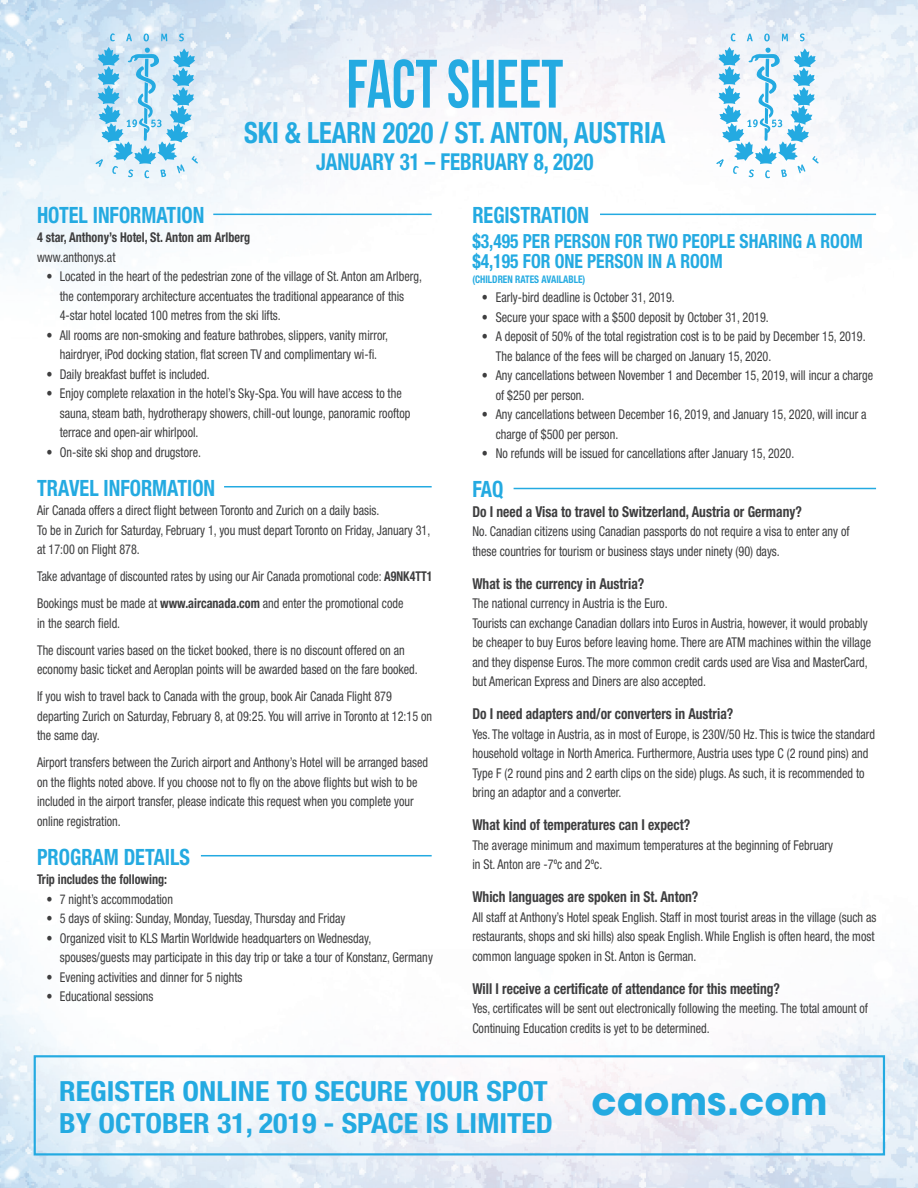
<style>
.page{position:relative;width:918px;height:1188px;background:#fff}
.page>*{position:absolute;margin:0;border:0;box-sizing:border-box;transform-origin:0 0}
.t1{font:68.25px "Bebas Neue";color:#24aae1;scale:.9 1}
.t2{font:700 38.7px "Avant Garde";color:#24aae1}
.t3{font:700 condensed 29.25px "Helvetica Neue";color:#24aae1;scale:.9 1}
.t4{font:700 condensed 27.75px/32px "Helvetica Neue";color:#24aae1;scale:1.08 1}
.t5{font:700 condensed 23.25px "Helvetica Neue";color:#24aae1;scale:.9 1}
.t6{font:700 condensed 22.5px "Helvetica Neue";color:#24aae1;scale:.9 1}
.t7{font:700 condensed 19.5px/19.5px "Helvetica Neue";color:#24aae1;scale:.9 1}
.t8{font:700 condensed 15px "Helvetica Neue";color:#3e3e3f;scale:.9 1}
.t9{font:condensed 13.5px/19.5px "Helvetica Neue";color:#3e3e3f;scale:.9 1}
.t10{font:condensed 13.5px/27px "Helvetica Neue";color:#3e3e3f;scale:.88 1}
.t11{font:700 condensed 13.5px "Helvetica Neue";color:#3e3e3f;scale:.9 1}
.t12{font:700 condensed 10.5px "Helvetica Neue";color:#24aae1;scale:.9 1}
.s1{font-weight:700}
</style>
<div class="page">
<img style="left:0;top:0;width:918px;height:1188px">
<svg style="left:109px;top:33px;width:6px;height:8px"></svg>
<svg style="left:143px;top:34px;width:6px;height:7px"></svg>
<svg style="left:178px;top:33px;width:7px;height:8px"></svg>
<svg style="left:126px;top:34px;width:6px;height:7px"></svg>
<svg style="left:161px;top:34px;width:6px;height:7px"></svg>
<svg style="left:95px;top:47px;width:103px;height:131px;background:#acdaf1"></svg>
<svg style="left:730px;top:33px;width:6px;height:8px"></svg>
<svg style="left:763px;top:34px;width:7px;height:7px"></svg>
<svg style="left:799px;top:33px;width:6px;height:8px"></svg>
<svg style="left:747px;top:34px;width:6px;height:7px"></svg>
<svg style="left:782px;top:34px;width:6px;height:7px"></svg>
<svg style="left:716px;top:47px;width:103px;height:131px"></svg>
<div style="left:34px;top:1055px;width:851px;height:101px;border:2px solid #24aae1"></div>
<hr style="left:213px;top:214px;width:219px;height:1px;background:#24aae1">
<hr style="left:600px;top:214px;width:276px;height:1px;background:#24aae1">
<hr style="left:514px;top:488px;width:362px;height:1px;background:#24aae1">
<hr style="left:224px;top:486px;width:208px;height:1px;background:#24aae1">
<hr style="left:201px;top:855px;width:231px;height:1px;background:#24aae1">
<h1 class="t1" style="left:346px;top:47px;width:242px">FACT SHEET</h1>
<h3 class="t3" style="left:244px;top:114px;width:470px">SKI &amp; LEARN 2020 / ST. ANTON, AUSTRIA</h3>
<h3 class="t5" style="left:316px;top:147px;width:310px">JANUARY 31 – FEBRUARY 8, 2020</h3>
<h3 class="t6" style="left:37px;top:201px;width:188px">HOTEL INFORMATION</h3>
<p class="t11" style="left:37px;top:229px;width:238px">4 star, Anthony’s Hotel, St. Anton am Arlberg</p>
<p class="t9" style="left:37px;top:247px;width:89px">www.anthonys.at</p>
<p class="t9" style="left:60px;top:266px;width:404px;text-indent:-13px">• Located in the heart of the pedestrian zone of the village of St. Anton am Arlberg, the contemporary architecture accentuates the traditional appearance of this<br>4-star hotel located 100 metres from the ski lifts.</p>
<p class="t9" style="left:47px;top:325px;width:381px;text-align:center">• All rooms are non-smoking and feature bathrobes, slippers, vanity mirror, hairdryer, iPod docking station, flat screen TV and complimentary wi-fi.</p>
<p class="t9" style="left:47px;top:364px;width:183px">• Daily breakfast buffet is included.</p>
<p class="t9" style="left:60px;top:383px;width:391px;text-indent:-13px">• Enjoy complete relaxation in the hotel’s Sky-Spa. You will have access to the sauna, steam bath, hydrotherapy showers, chill-out lounge, panoramic rooftop terrace and open-air whirlpool.</p>
<p class="t9" style="left:47px;top:442px;width:173px">• On-site ski shop and drugstore.</p>
<h3 class="t6" style="left:37px;top:474px;width:200px">TRAVEL INFORMATION</h3>
<p class="t9" style="left:37px;top:500px;width:439px">Air Canada offers a direct flight between Toronto and Zurich on a daily basis.<br>To be in Zurich for Saturday, February 1, you must depart Toronto on Friday, January 31, at 17:00 on Flight 878.</p>
<p class="t10" style="left:37px;top:563px;width:451px">Take advantage of discounted rates by using our Air Canada promotional code: <span class="s1">A9NK4TT1<br></span>Bookings must be made at <span class="s1">www.aircanada.com</span> and enter the promotional code</p>
<p class="t9" style="left:37px;top:609px;width:410px;line-height:27px">in the search field.<br>The discount varies based on the ticket booked, there is no discount offered on an</p>
<p class="t9" style="left:37px;top:656px;width:425px;line-height:27px">economy basic ticket and Aeroplan points will be awarded based on the fare booked.<br>If you wish to travel back to Canada with the group, book Air Canada Flight 879</p>
<p class="t9" style="left:37px;top:706px;width:440px">departing Zurich on Saturday, February 8, at 09:25. You will arrive in Toronto at 12:15 on the same day.</p>
<p class="t9" style="left:37px;top:752px;width:436px">Airport transfers between the Zurich airport and Anthony’s Hotel will be arranged based on the flights noted above. If you choose not to fly on the above flights but wish to be included in the airport transfer, please indicate this request when you complete your online registration.</p>
<h3 class="t6" style="left:37px;top:843px;width:171px">PROGRAM DETAILS</h3>
<p class="t11" style="left:37px;top:871px;width:146px">Trip includes the following:</p>
<p class="t9" style="left:47px;top:889px;width:142px">• 7 night’s accommodation</p>
<p class="t9" style="left:47px;top:908px;width:334px">• 5 days of skiing: Sunday, Monday, Tuesday, Thursday and Friday</p>
<p class="t9" style="left:60px;top:928px;width:416px;text-indent:-13px">• Organized visit to KLS Martin Worldwide headquarters on Wednesday, spouses/guests may participate in this day trip or take a tour of Konstanz, Germany</p>
<p class="t9" style="left:47px;top:967px;width:219px">• Evening activities and dinner for 5 nights</p>
<p class="t9" style="left:47px;top:986px;width:120px">• Educational sessions</p>
<h3 class="t6" style="left:472px;top:201px;width:131px">REGISTRATION</h3>
<h3 class="t7" style="left:472px;top:231px;width:435px">$3,495 PER PERSON FOR TWO PEOPLE SHARING A ROOM $4,195 FOR ONE PERSON IN A ROOM</h3>
<p class="t12" style="left:472px;top:272px;width:127px">(CHILDREN RATES AVAILABLE)</p>
<p class="t9" style="left:482px;top:287px;width:216px">• Early-bird deadline is October 31, 2019.</p>
<p class="t9" style="left:482px;top:307px;width:320px">• Secure your space with a $500 deposit by October 31, 2019.</p>
<p class="t9" style="left:496px;top:326px;width:412px;text-indent:-14px">• A deposit of 50% of the total registration cost is to be paid by December 15, 2019.<br>The balance of the fees will be charged on January 15, 2020.</p>
<p class="t9" style="left:496px;top:365px;width:421px;text-indent:-14px">• Any cancellations between November 1 and December 15, 2019, will incur a charge of $250 per person.</p>
<p class="t9" style="left:496px;top:404px;width:414px;text-indent:-14px">• Any cancellations between December 16, 2019, and January 15, 2020, will incur a charge of $500 per person.</p>
<p class="t9" style="left:482px;top:443px;width:349px">• No refunds will be issued for cancellations after January 15, 2020.</p>
<h3 class="t6" style="left:472px;top:475px;width:36px">FAQ</h3>
<p class="t8" style="left:472px;top:502px;width:368px">Do I need a Visa to travel to Switzerland, Austria or Germany?</p>
<p class="t9" style="left:472px;top:521px;width:421px">No. Canadian citizens using Canadian passports do not require a visa to enter any of these countries for tourism or business stays under ninety (90) days.</p>
<p class="t8" style="left:472px;top:574px;width:193px">What is the currency in Austria?</p>
<p class="t9" style="left:472px;top:593px;width:445px">The national currency in Austria is the Euro.<br>Tourists can exchange Canadian dollars into Euros in Austria, however, it would probably be cheaper to buy Euros before leaving home. There are ATM machines within the village and they dispense Euros. The more common credit cards used are Visa and MasterCard, but American Express and Diners are also accepted.</p>
<p class="t8" style="left:472px;top:705px;width:291px">Do I need adapters and/or converters in Austria?</p>
<p class="t9" style="left:472px;top:724px;width:449px">Yes. The voltage in Austria, as in most of Europe, is 230V/50 Hz. This is twice the standard household voltage in North America. Furthermore, Austria uses type C (2 round pins) and Type F (2 round pins and 2 earth clips on the side) plugs. As such, it is recommended to bring an adaptor and a converter.</p>
<p class="t8" style="left:472px;top:816px;width:244px">What kind of temperatures can I expect?</p>
<p class="t9" style="left:472px;top:835px;width:402px">The average minimum and maximum temperatures at the beginning of February in St. Anton are -7ºc and 2ºc.</p>
<p class="t8" style="left:472px;top:888px;width:253px">Which languages are spoken in St. Anton?</p>
<p class="t9" style="left:472px;top:907px;width:451px">All staff at Anthony’s Hotel speak English. Staff in most tourist areas in the village (such as restaurants, shops and ski hills) also speak English. While English is often heard, the most common language spoken in St. Anton is German.</p>
<p class="t8" style="left:472px;top:979px;width:343px">Will I receive a certificate of attendance for this meeting?</p>
<p class="t9" style="left:472px;top:998px;width:441px">Yes, certificates will be sent out electronically following the meeting. The total amount of<br>Continuing Education credits is yet to be determined.</p>
<h3 class="t4" style="left:59px;top:1075px;width:459px">REGISTER ONLINE TO SECURE YOUR SPOT<br>BY OCTOBER 31, 2019 - SPACE IS LIMITED</h3>
<h2 class="t2" style="left:592px;top:1076px;width:238px">caoms.com</h2>
</div>
